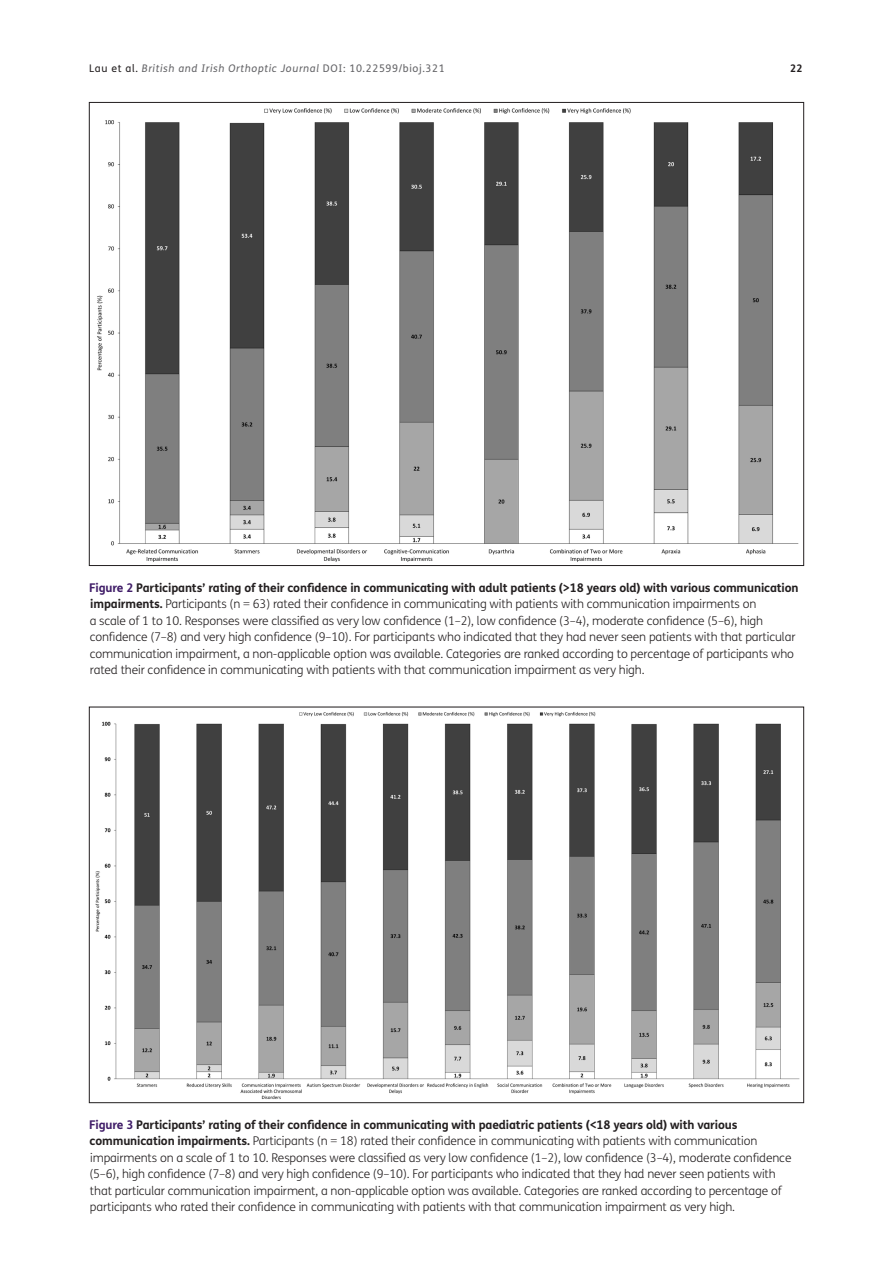
<style>
.page{position:relative;width:893px;height:1263px;background:#fff}
.page>*{position:absolute;margin:0;border:0;box-sizing:border-box;transform-origin:0 0}
.Figure_copy{font:300 12px/16.5px "FS Me";letter-spacing:-.01em;color:#231f20}
.t1{font:italic 10.5px "FS Me";letter-spacing:.06em;color:#636366}
.t2{font:700 10.5px "FS Me";color:#231f20}
.s1{font-style:normal;color:#231f20}
.s2{font-style:normal}
.s3{font-weight:700;color:#401d68}
.s4{font-weight:700}
</style>
<div class="page">
<img style="left:97px;top:108px;width:702px;height:454px">
<img style="left:95px;top:712px;width:705px;height:387px">
<p class="t1" style="left:89px;top:62px;width:357px"><span class="s1">Lau et al.</span> British and Irish Orthoptic Journal <span class="s2">DOI: 10.22599/bioj.321</span></p>
<p class="t2" style="left:790px;top:61px;width:14px">22</p>
<p class="Figure_copy" style="left:89px;top:579px;width:711px"><span class="s3">Figure 2</span> <span class="s4">Participants’ rating of their confidence in communicating with adult patients (&gt;18 years old) with various communication impairments.</span> Participants (n = 63) rated their confidence in communicating with patients with communication impairments on<br>a scale of 1 to 10. Responses were classified as very low confidence (1–2), low confidence (3–4), moderate confidence (5–6), high confidence (7–8) and very high confidence (9–10). For participants who indicated that they had never seen patients with that particular communication impairment, a non-applicable option was available. Categories are ranked according to percentage of participants who rated their confidence in communicating with patients with that communication impairment as very high.</p>
<p class="Figure_copy" style="left:89px;top:1116px;width:704px"><span class="s3">Figure 3</span> <span class="s4">Participants’ rating of their confidence in communicating with paediatric patients (&lt;18 years old) with various communication impairments.</span> Participants (n = 18) rated their confidence in communicating with patients with communication impairments on a scale of 1 to 10. Responses were classified as very low confidence (1–2), low confidence (3–4), moderate confidence (5–6), high confidence (7–8) and very high confidence (9–10). For participants who indicated that they had never seen patients with that particular communication impairment, a non-applicable option was available. Categories are ranked according to percentage of participants who rated their confidence in communicating with patients with that communication impairment as very high.</p>
</div>
